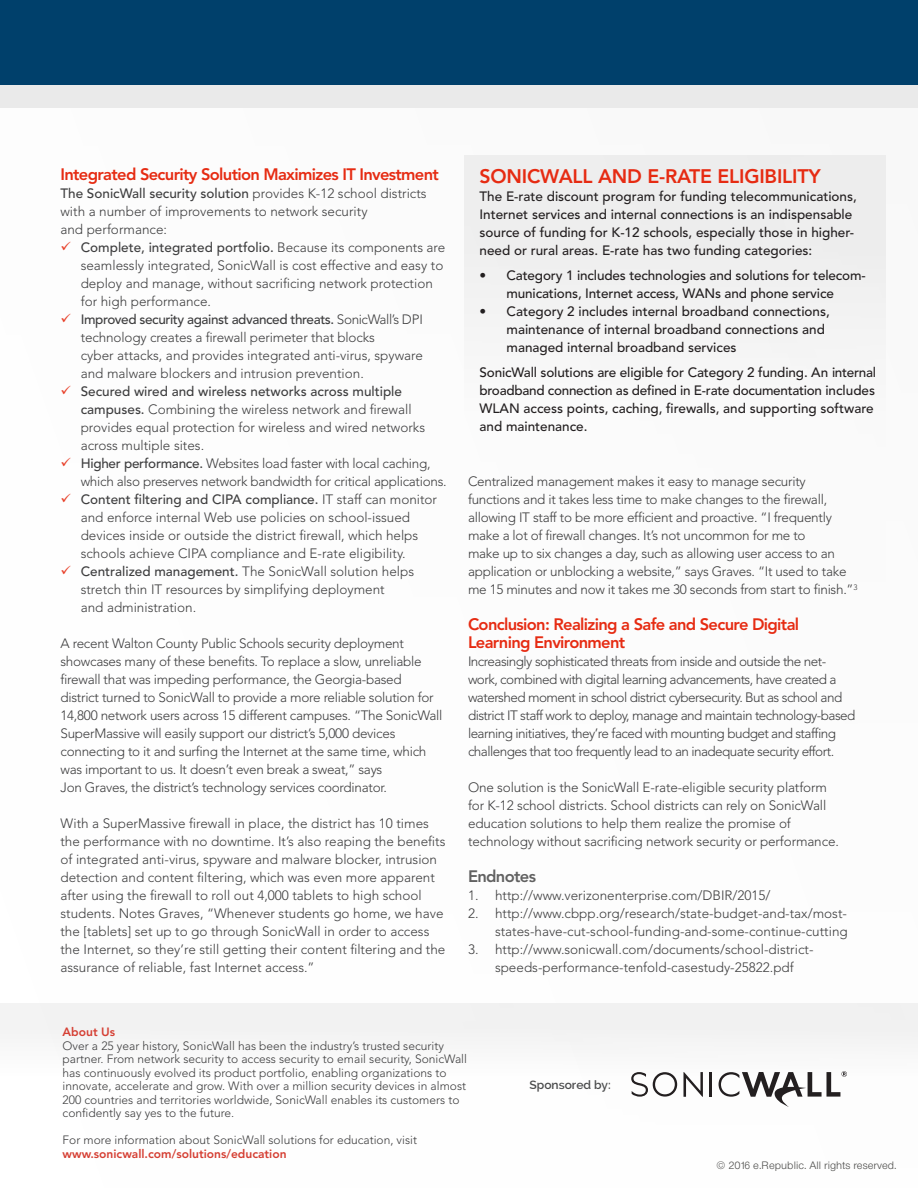
<style>
.page{position:relative;width:918px;height:1188px;background:#fff}
.page>*{position:absolute;margin:0;border:0;box-sizing:border-box;transform-origin:0 0}
.t1{font:800 19.5px "Avenir";letter-spacing:-.01em;color:#e62b12}
.t2{font:800 16.5px/18px "Avenir";letter-spacing:-.04em;color:#e62b12}
.t3{font:800 16.5px "Avenir";letter-spacing:-.04em;color:#616161}
.t4{font:300 13.5px/18px "Avenir";letter-spacing:-.01em;color:#3e3e3f}
.t5{font:500 13.5px/18px "Avenir";color:#231f20}
.t6{font:300 13.5px/18px "Avenir";letter-spacing:-.04em;color:#3e3e3f}
.t7{font:300 12px/13.5px "Avenir";color:#3e3e3f}
.t8{font:600 12px "Raleway";color:#4b4c4d}
.t9{font:800 12px "Avenir";color:#d53f33}
.Feature_Body_Copy{font:11.25px "Nimbus San Nov";letter-spacing:.005em;color:#4a4a48}
.s1{font-weight:500}
.s2{font-weight:800;color:#d53f33}
</style>
<div class="page">
<div style="left:0;top:84px;width:918px;height:24px;background:#eaeaea"></div>
<div style="left:0;top:0;width:918px;height:84px;background:#00406b"></div>
<div style="left:464px;top:156px;width:422px;height:425px;background:#f7f7f7"></div>
<div style="left:0;top:1003px;width:918px;height:122px;background:#f9f9f9"></div>
<svg style="left:683px;top:1072px;width:20px;height:25px"></svg>
<hr style="left:710px;top:1072px;width:2px;height:25px;background:#231f20">
<svg style="left:631px;top:1072px;width:46px;height:25px"></svg>
<svg style="left:719px;top:1071px;width:128px;height:36px"></svg>
<p class="t2" style="left:60px;top:165px;width:380px">Integrated Security Solution Maximizes IT Investment</p>
<p class="t4" style="left:60px;top:184px;width:368px"><span class="s1">The SonicWall security solution</span> provides K-12 school districts with a number of improvements to network security<br>and performance:</p>
<p class="t4" style="left:81px;top:238px;width:366px"><span class="s1">Complete, integrated portfolio.</span> Because its components are seamlessly integrated, SonicWall is cost effective and easy to deploy and manage, without sacrificing network protection for high performance.</p>
<p class="t4" style="left:81px;top:310px;width:344px"><span class="s1">Improved security against advanced threats.</span> SonicWall’s DPI technology creates a firewall perimeter that blocks<br>cyber attacks, and provides integrated anti-virus, spyware and malware blockers and intrusion prevention.</p>
<p class="t4" style="left:81px;top:382px;width:346px"><span class="s1">Secured wired and wireless networks across multiple campuses.</span> Combining the wireless network and firewall provides equal protection for wireless and wired networks across multiple sites.</p>
<p class="t4" style="left:81px;top:454px;width:368px"><span class="s1">Higher performance.</span> Websites load faster with local caching, which also preserves network bandwidth for critical applications.</p>
<p class="t4" style="left:81px;top:490px;width:358px"><span class="s1">Content filtering and CIPA compliance.</span> IT staff can monitor and enforce internal Web use policies on school-issued devices inside or outside the district firewall, which helps schools achieve CIPA compliance and E-rate eligibility.</p>
<p class="t4" style="left:81px;top:562px;width:335px"><span class="s1">Centralized management.</span> The SonicWall solution helps stretch thin IT resources by simplifying deployment<br>and administration.</p>
<p class="t4" style="left:60px;top:634px;width:383px">A recent Walton County Public Schools security deployment showcases many of these benefits. To replace a slow, unreliable firewall that was impeding performance, the Georgia-based district turned to SonicWall to provide a more reliable solution for 14,800 network users across 15 different campuses. “The SonicWall SuperMassive will easily support our district’s 5,000 devices connecting to it and surfing the Internet at the same time, which was important to us. It doesn’t even break a sweat,” says<br>Jon Graves, the district’s technology services coordinator.</p>
<p class="t4" style="left:60px;top:814px;width:386px">With a SuperMassive firewall in place, the district has 10 times the performance with no downtime. It’s also reaping the benefits of integrated anti-virus, spyware and malware blocker, intrusion detection and content filtering, which was even more apparent after using the firewall to roll out 4,000 tablets to high school students. Notes Graves, “Whenever students go home, we have the [tablets] set up to go through SonicWall in order to access the Internet, so they’re still getting their content filtering and the assurance of reliable, fast Internet access.”</p>
<p class="t1" style="left:480px;top:165px;width:343px">SONICWALL AND E-RATE ELIGIBILITY</p>
<p class="t5" style="left:480px;top:188px;width:379px">The E-rate discount program for funding telecommunications, Internet services and internal connections is an indispensable source of funding for K-12 schools, especially those in higher&shy;need or rural areas. E-rate has two funding categories:</p>
<p class="t5" style="left:480px;top:267px;width:388px;text-align:center">• Category 1 includes technologies and solutions for telecom&shy;munications, Internet access, WANs and phone service</p>
<p class="t5" style="left:507px;top:303px;width:325px;text-indent:-27px">• Category 2 includes internal broadband connections, maintenance of internal broadband connections and managed internal broadband services</p>
<p class="t5" style="left:480px;top:363px;width:398px">SonicWall solutions are eligible for Category 2 funding. An internal broadband connection as defined in E-rate documentation includes WLAN access points, caching, firewalls, and supporting software and maintenance.</p>
<p class="t4" style="left:468px;top:472px;width:391px">Centralized management makes it easy to manage security functions and it takes less time to make changes to the firewall, allowing IT staff to be more efficient and proactive. “I frequently make a lot of firewall changes. It’s not uncommon for me to<br>make up to six changes a day, such as allowing user access to an application or unblocking a website,” says Graves. “It used to take me 15 minutes and now it takes me 30 seconds from start to finish.”<sup>3</sup></p>
<p class="t2" style="left:468px;top:615px;width:333px">Conclusion: Realizing a Safe and Secure Digital<br>Learning Environment</p>
<p class="t6" style="left:468px;top:652px;width:389px">Increasingly sophisticated threats from inside and outside the net&shy;work, combined with digital learning advancements, have created a watershed moment in school district cybersecurity. But as school and district IT staff work to deploy, manage and maintain technology-based learning initiatives, they’re faced with mounting budget and staffing challenges that too frequently lead to an inadequate security effort.</p>
<p class="t4" style="left:468px;top:778px;width:372px">One solution is the SonicWall E-rate-eligible security platform for K-12 school districts. School districts can rely on SonicWall education solutions to help them realize the promise of technology without sacrificing network security or performance.</p>
<p class="t3" style="left:468px;top:867px;width:70px">Endnotes</p>
<p class="t4" style="left:468px;top:886px;width:304px">1. http://www.verizonenterprise.com/DBIR/2015/</p>
<p class="t4" style="left:468px;top:904px;width:381px;text-align:right">2. http://www.cbpp.org/research/state-budget-and-tax/most&shy;states-have-cut-school-funding-and-some-continue-cutting</p>
<p class="t4" style="left:468px;top:940px;width:347px;text-align:center">3. http://www.sonicwall.com/documents/school-district&shy;speeds-performance-tenfold-casestudy-25822.pdf</p>
<p class="t9" style="left:63px;top:1025px;width:54px">About Us</p>
<p class="t7" style="left:63px;top:1039px;width:406px">Over a 25 year history, SonicWall has been the industry’s trusted security partner. From network security to access security to email security, SonicWall has continuously evolved its product portfolio, enabling organizations to innovate, accelerate and grow. With over a million security devices in almost 200 countries and territories worldwide, SonicWall enables its customers to confidently say yes to the future.</p>
<p class="t7" style="left:63px;top:1133px;width:356px">For more information about SonicWall solutions for education, visit <span class="s2">www.sonicwall.com/solutions/education</span></p>
<p class="t8" style="left:530px;top:1078px;width:83px">Sponsored by:</p>
<p class="Feature_Body_Copy" style="left:717px;top:1158px;width:182px">© 2016 e.Republic. All rights reserved.</p>
</div>
